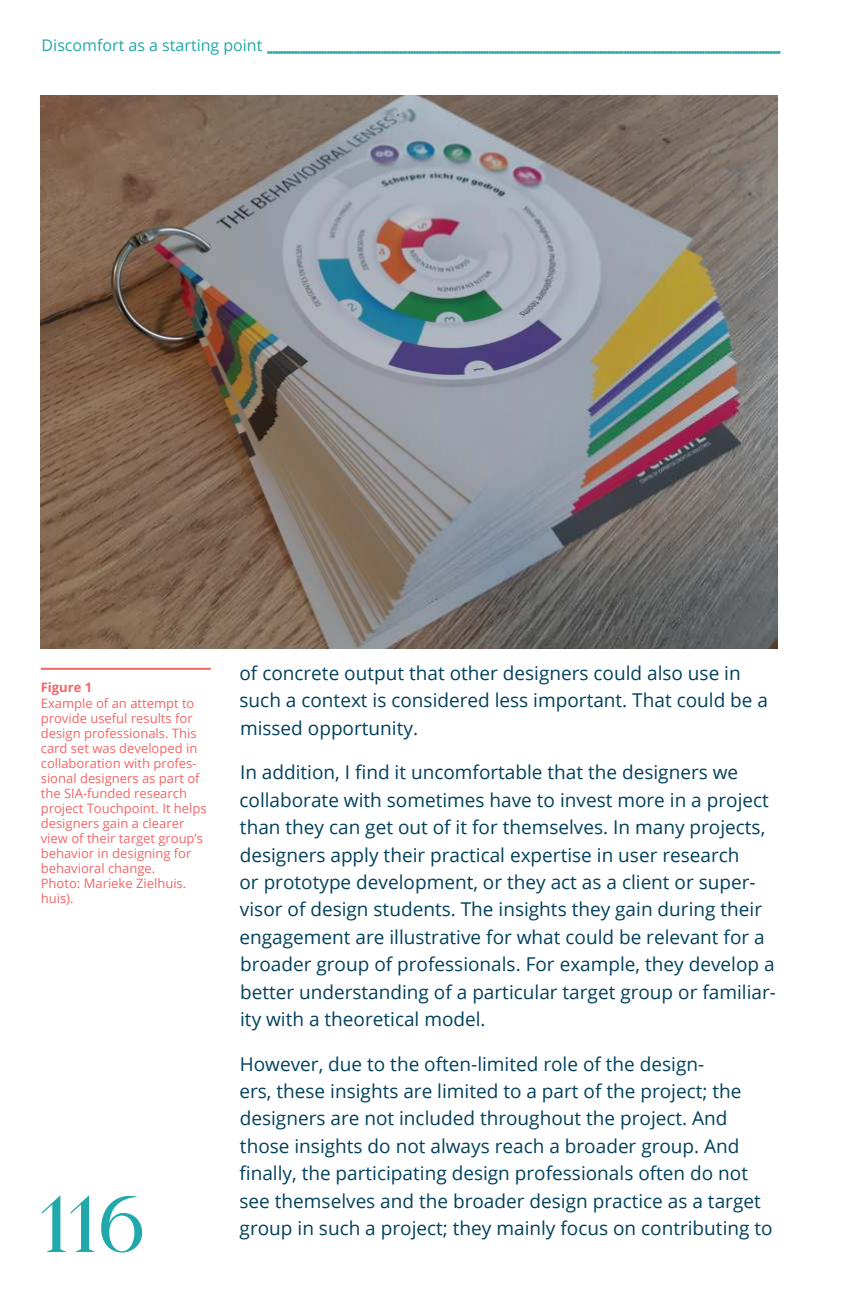
<style>
.page{position:relative;width:864px;height:1297px;background:#fff}
.page>*{position:absolute;margin:0;border:0;box-sizing:border-box;transform-origin:0 0}
.t1{font:80px "Cako";color:#20a8aa}
.t2{font:700 condensed 54px "Helvetica Neue";color:#20a8aa;scale:.1 1}
.t3{font:19px/27.4px "Open Sans";color:#00415e}
.t4{font:16px "Open Sans";color:#20a8aa}
.t5{font:13px/15px "Open Sans";color:#f16667}
.t6{font:700 13px "Open Sans";color:#f16667}
</style>
<div class="page">
<img style="left:41px;top:95px;width:737px;height:553px">
<hr style="left:41px;top:667px;width:170px;height:2px;background:#f16667">
<p class="t4" style="left:42px;top:38px;width:222px">Discomfort as a starting point</p>
<h2 class="t2" style="left:268px;top:-4px;width:5131px">______________________________________________________________________________________________________________________________________________________________________________________________</h2>
<p class="t6" style="left:41px;top:682px;width:53px">Figure 1</p>
<p class="t5" style="left:41px;top:696px;width:167px">Example of an attempt to provide useful results for design professionals. This card set was developed in collaboration with profes&shy;sional designers as part of the SIA-funded research project Touchpoint. It helps designers gain a clearer view of their target group’s behavior in designing for behavioral change.<br>Photo: Marieke Zielhuis. huis).</p>
<h1 class="t1" style="left:41px;top:1187px;width:107px">116</h1>
<p class="t3" style="left:239px;top:661px;width:530px">of concrete output that other designers could also use in such a context is considered less important. That could be a missed opportunity.</p>
<p class="t3" style="left:239px;top:758px;width:538px">In addition, I find it uncomfortable that the designers we collaborate with sometimes have to invest more in a project than they can get out of it for themselves. In many projects, designers apply their practical expertise in user research<br>or prototype development, or they act as a client or super&shy;visor of design students. The insights they gain during their engagement are illustrative for what could be relevant for a broader group of professionals. For example, they develop a better understanding of a particular target group or familiar&shy;ity with a theoretical model.</p>
<p class="t3" style="left:239px;top:1051px;width:535px">However, due to the often-limited role of the design-<br>ers, these insights are limited to a part of the project; the designers are not included throughout the project. And those insights do not always reach a broader group. And finally, the participating design professionals often do not see themselves and the broader design practice as a target group in such a project; they mainly focus on contributing to</p>
</div>
